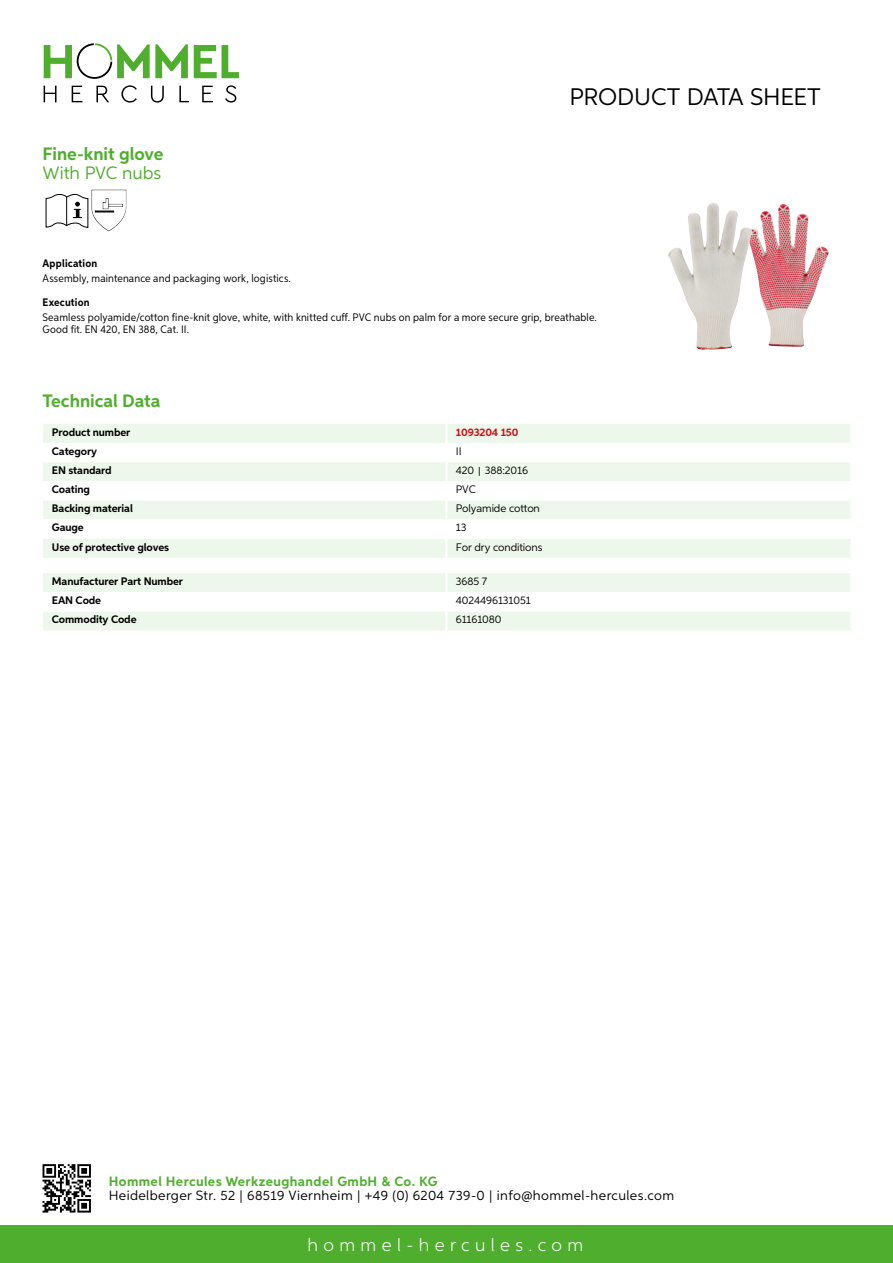
<style>
.page{position:relative;width:893px;height:1263px;background:#fff}
.page>*{position:absolute;margin:0;border:0;box-sizing:border-box;transform-origin:0 0}
.t1{font:24px "Aspira";letter-spacing:-.01em;color:#000}
.t2{font:700 18px "Aspira";color:#50ae2f}
.t3{font:300 18px "Aspira";letter-spacing:.3em;color:#fff}
.t4{font:18px "Aspira";color:#50ae2f}
.t5{font:13.5px "Aspira";letter-spacing:.03em;color:#000}
.t6{font:700 13.5px "Aspira";letter-spacing:.03em;color:#50ae2f}
.t7{font:10.95px/12px "Aspira Nar";letter-spacing:.015em;color:#000}
.t8{font:700 10.95px "Aspira";letter-spacing:-.01em;color:#000}
.t9{font:10.95px "Aspira";letter-spacing:-.01em;color:#000}
.t10{font:700 10.95px "Aspira Nar";letter-spacing:.015em;color:#000}
.t11{font:700 10.95px "Aspira";letter-spacing:-.01em;color:#cd1013}
.s1{font-family:"Wuerth Global";font-size:10.5px}
</style>
<div class="page">
<div style="left:0;top:1226px;width:893px;height:37px;background:#50ae2f"></div>
<svg style="left:43px;top:1164px;width:48px;height:48px"></svg>
<svg style="left:194px;top:45px;width:45px;height:33px"></svg>
<svg style="left:44px;top:43px;width:144px;height:36px"></svg>
<svg style="left:44px;top:86px;width:13px;height:16px"></svg>
<svg style="left:72px;top:86px;width:10px;height:16px"></svg>
<svg style="left:96px;top:86px;width:13px;height:16px"></svg>
<svg style="left:121px;top:85px;width:16px;height:18px"></svg>
<svg style="left:151px;top:86px;width:13px;height:17px"></svg>
<svg style="left:179px;top:86px;width:10px;height:16px"></svg>
<svg style="left:202px;top:86px;width:11px;height:16px"></svg>
<svg style="left:225px;top:85px;width:11px;height:18px"></svg>
<div style="left:43px;top:424px;width:807px;height:134px;background:#eef7eb"></div>
<svg style="left:43px;top:443px;width:807px;height:96px"></svg>
<hr style="left:445px;top:424px;width:3px;height:19px;background:#fff">
<hr style="left:445px;top:443px;width:3px;height:19px;background:#fff">
<hr style="left:445px;top:462px;width:3px;height:19px;background:#fff">
<hr style="left:445px;top:481px;width:3px;height:19px;background:#fff">
<hr style="left:445px;top:500px;width:3px;height:19px;background:#fff">
<hr style="left:445px;top:519px;width:3px;height:20px;background:#fff">
<hr style="left:445px;top:539px;width:3px;height:19px;background:#fff">
<svg style="left:43px;top:573px;width:807px;height:57px"></svg>
<hr style="left:445px;top:611px;width:3px;height:19px;background:#fff">
<svg style="left:46px;top:193px;width:42px;height:35px"></svg>
<img style="left:91px;top:189px;width:8px;height:35px">
<img style="left:668px;top:203px;width:161px;height:147px">
<h2 class="t2" style="left:43px;top:142px;width:122px">Fine-knit glove</h2>
<h2 class="t4" style="left:43px;top:162px;width:120px">With PVC nubs</h2>
<h1 class="t1" style="left:569px;top:82px;width:253px">Product data sh eet</h1>
<p class="t10" style="left:43px;top:257px;width:56px">Application</p>
<p class="t7" style="left:43px;top:273px;width:250px">Assembly, maintenance and packaging work, logistics.</p>
<p class="t10" style="left:43px;top:295px;width:49px">Execution</p>
<p class="t7" style="left:43px;top:311px;width:556px">Seamless polyamide/cotton fine-knit glove, white, with knitted cuff. PVC nubs on palm for a more secure grip, breathable.<br>Good fit. EN 420, EN 388, Cat. II.</p>
<h2 class="t2" style="left:43px;top:390px;width:120px">Technical Data</h2>
<p class="t8" style="left:52px;top:425px;width:80px">Product number</p>
<p class="t11" style="left:456px;top:425px;width:64px">1093204 150</p>
<p class="t8" style="left:52px;top:444px;width:47px">Category</p>
<p class="t9" style="left:456px;top:444px;width:7px">II</p>
<p class="t8" style="left:52px;top:463px;width:61px">EN standard</p>
<p class="t9" style="left:456px;top:464px;width:74px">420 <span class="s1">|</span> 388:2016</p>
<p class="t8" style="left:52px;top:483px;width:40px">Coating</p>
<p class="t9" style="left:456px;top:483px;width:21px">PVC</p>
<p class="t8" style="left:52px;top:502px;width:83px">Backing material</p>
<p class="t9" style="left:456px;top:502px;width:86px">Polyamide cotton</p>
<p class="t8" style="left:52px;top:521px;width:33px">Gauge</p>
<p class="t9" style="left:456px;top:521px;width:12px">13</p>
<p class="t8" style="left:52px;top:540px;width:119px">Use of protective gloves</p>
<p class="t9" style="left:456px;top:540px;width:88px">For dry conditions</p>
<p class="t8" style="left:52px;top:575px;width:133px">Manufacturer Part Number</p>
<p class="t9" style="left:456px;top:575px;width:33px">3685 7</p>
<p class="t8" style="left:52px;top:594px;width:51px">EAN Code</p>
<p class="t9" style="left:456px;top:594px;width:76px">4024496131051</p>
<p class="t8" style="left:52px;top:613px;width:86px">Commodity Code</p>
<p class="t9" style="left:456px;top:613px;width:47px">61161080</p>
<p class="t6" style="left:109px;top:1172px;width:330px">Hommel Hercules Werkzeughandel GmbH &amp; Co. KG</p>
<p class="t5" style="left:109px;top:1187px;width:567px">Heidelberger Str. 52 | 68519 Viernheim | +49 (0) 6204 739-0 | info@hommel-hercules.com</p>
<h2 class="t3" style="left:307px;top:1234px;width:277px">hommel-hercules.com</h2>
</div>
